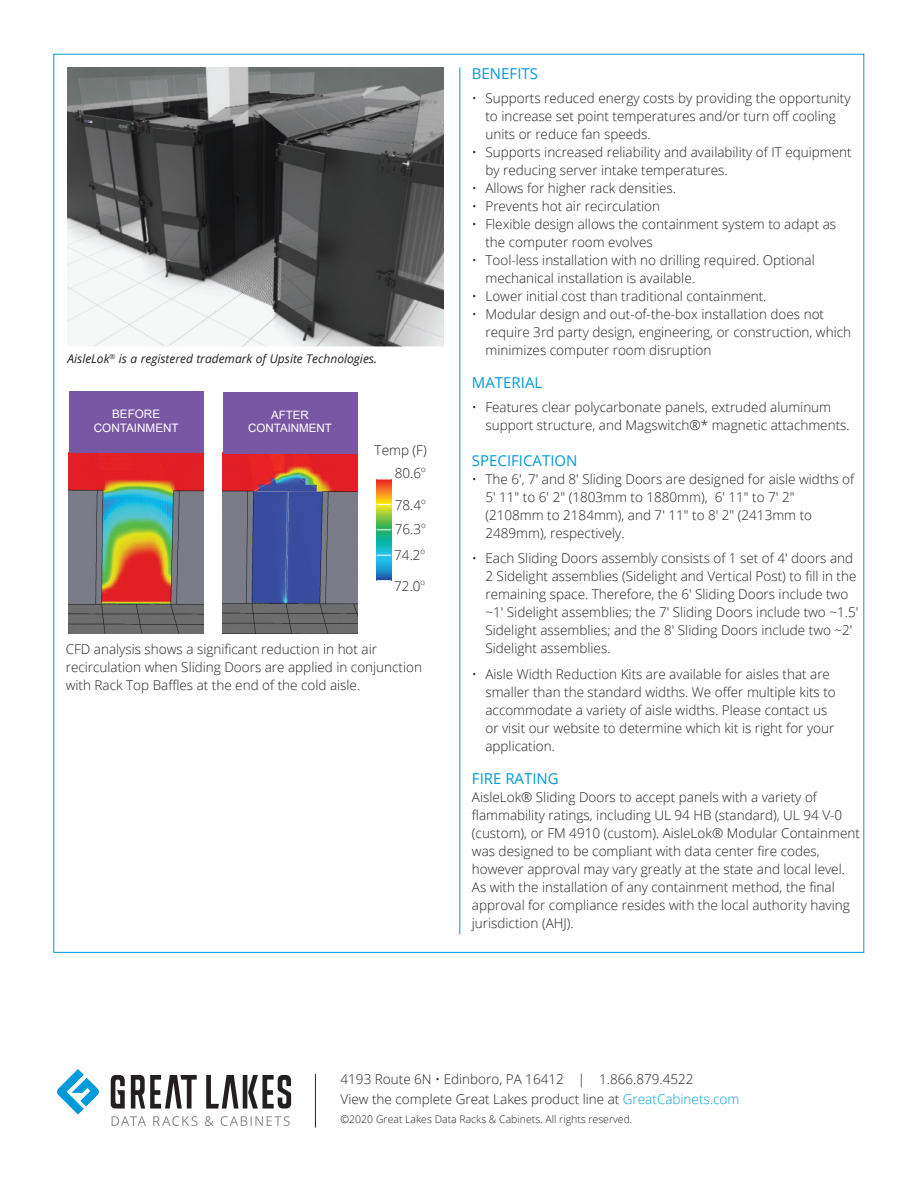
<style>
.page{position:relative;width:918px;height:1188px;background:#fff}
.page>*{position:absolute;margin:0;border:0;box-sizing:border-box;transform-origin:0 0}
.Blue_heading{font:15px "Open Sans";color:#009ada}
.Blue_heading-2{font:300 13.5px/18px "Open Sans";color:#231f20}
.t1{font:italic 12px "Open Sans";color:#231f20}
.t2{font:11.7px "Arial";color:#fff}
.t3{font:11.55px "Arial";color:#fff}
.t4{font:300 10.5px "Open Sans";color:#231f20}
.s1{color:#00a3df}
</style>
<div class="page">
<svg style="left:111px;top:1075px;width:180px;height:34px"></svg>
<svg style="left:112px;top:1116px;width:178px;height:10px"></svg>
<svg style="left:57px;top:1069px;width:42px;height:46px"></svg>
<hr style="left:315px;top:1074px;width:1px;height:54px;background:#231f20">
<hr style="left:459px;top:68px;width:1px;height:866px;background:#009ada">
<img style="left:69px;top:453px;width:134px;height:180px">
<img style="left:223px;top:454px;width:134px;height:179px">
<svg style="left:377px;top:480px;width:14px;height:100px"></svg>
<svg style="left:377px;top:479px;width:14px;height:1px"></svg>
<svg style="left:377px;top:504px;width:14px;height:1px"></svg>
<svg style="left:377px;top:529px;width:14px;height:1px"></svg>
<svg style="left:377px;top:555px;width:14px;height:1px"></svg>
<svg style="left:377px;top:580px;width:14px;height:1px"></svg>
<div style="left:69px;top:392px;width:134px;height:61px;background:#7857a3"></div>
<div style="left:223px;top:392px;width:134px;height:62px;background:#7857a3"></div>
<img style="left:68px;top:68px;width:376px;height:279px">
<p class="t1" style="left:68px;top:351px;width:311px">AisleLok<sup>®</sup> is a registered trademark of Upsite Technologies.</p>
<p class="t2" style="left:112px;top:406px;width:50px">BEFORE</p>
<p class="t2" style="left:94px;top:420px;width:86px">CONTAINMENT</p>
<p class="t3" style="left:271px;top:407px;width:39px">AFTER</p>
<p class="t3" style="left:248px;top:420px;width:85px">CONTAINMENT</p>
<p class="Blue_heading-2" style="left:375px;top:440px;width:54px">Temp (F)</p>
<p class="Blue_heading-2" style="left:395px;top:463px;width:32px">80.6<sup>o</sup></p>
<p class="Blue_heading-2" style="left:395px;top:496px;width:32px">78.4<sup>o</sup></p>
<p class="Blue_heading-2" style="left:395px;top:520px;width:32px">76.3<sup>o</sup></p>
<p class="Blue_heading-2" style="left:394px;top:546px;width:32px">74.2<sup>o</sup></p>
<p class="Blue_heading-2" style="left:394px;top:576px;width:32px">72.0<sup>o</sup></p>
<p class="Blue_heading-2" style="left:66px;top:639px;width:358px">CFD analysis shows a significant reduction in hot air recirculation when Sliding Doors are applied in conjunction with Rack Top Baffles at the end of the cold aisle.</p>
<p class="Blue_heading" style="left:472px;top:63px;width:68px">BENEFITS</p>
<p class="Blue_heading-2" style="left:485px;top:89px;width:367px;text-indent:-14px">• Supports reduced energy costs by providing the opportunity to increase set point temperatures and/or turn off cooling units or reduce fan speeds.</p>
<p class="Blue_heading-2" style="left:485px;top:143px;width:368px;text-indent:-14px">• Supports increased reliability and availability of IT equipment by reducing server intake temperatures.</p>
<p class="Blue_heading-2" style="left:472px;top:179px;width:206px">• Allows for higher rack densities.</p>
<p class="Blue_heading-2" style="left:472px;top:197px;width:190px">• Prevents hot air recirculation</p>
<p class="Blue_heading-2" style="left:472px;top:215px;width:366px">• Flexible design allows the containment system to adapt as</p>
<p class="Blue_heading-2" style="left:485px;top:233px;width:169px">the computer room evolves</p>
<p class="Blue_heading-2" style="left:485px;top:251px;width:331px;text-indent:-14px">• Tool-less installation with no drilling required. Optional mechanical installation is available.</p>
<p class="Blue_heading-2" style="left:472px;top:287px;width:296px">• Lower initial cost than traditional containment.</p>
<p class="Blue_heading-2" style="left:472px;top:305px;width:354px">• Modular design and out-of-the-box installation does not</p>
<p class="Blue_heading-2" style="left:485px;top:323px;width:367px">require 3rd party design, engineering, or construction, which</p>
<p class="Blue_heading-2" style="left:485px;top:341px;width:227px">minimizes computer room disruption</p>
<p class="Blue_heading" style="left:472px;top:372px;width:72px">MATERIAL</p>
<p class="Blue_heading-2" style="left:485px;top:398px;width:366px;text-indent:-14px">• Features clear polycarbonate panels, extruded aluminum support structure, and Magswitch®* magnetic attachments.</p>
<p class="Blue_heading" style="left:472px;top:450px;width:107px">SPECIFICATION</p>
<p class="Blue_heading-2" style="left:485px;top:470px;width:370px;text-indent:-14px">• The 6', 7' and 8' Sliding Doors are designed for aisle widths of 5' 11" to 6' 2" (1803mm to 1880mm), 6' 11" to 7' 2" (2108mm to 2184mm), and 7' 11" to 8' 2" (2413mm to 2489mm), respectively.</p>
<p class="Blue_heading-2" style="left:485px;top:549px;width:374px;text-indent:-14px">• Each Sliding Doors assembly consists of 1 set of 4' doors and 2 Sidelight assemblies (Sidelight and Vertical Post) to fill in the remaining space. Therefore, the 6' Sliding Doors include two ~1' Sidelight assemblies; the 7' Sliding Doors include two ~1.5' Sidelight assemblies; and the 8' Sliding Doors include two ~2' Sidelight assemblies.</p>
<p class="Blue_heading-2" style="left:485px;top:665px;width:352px;text-indent:-14px">• Aisle Width Reduction Kits are available for aisles that are smaller than the standard widths. We offer multiple kits to accommodate a variety of aisle widths. Please contact us or visit our website to determine which kit is right for your application.</p>
<p class="Blue_heading" style="left:472px;top:768px;width:88px">FIRE RATING</p>
<p class="Blue_heading-2" style="left:472px;top:788px;width:390px">AisleLok® Sliding Doors to accept panels with a variety of flammability ratings, including UL 94 HB (standard), UL 94 V-0 (custom), or FM 4910 (custom). AisleLok® Modular Containment was designed to be compliant with data center fire codes, however approval may vary greatly at the state and local level.<br>As with the installation of any containment method, the final approval for compliance resides with the local authority having jurisdiction (AHJ).</p>
<p class="Blue_heading-2" style="left:341px;top:1070px;width:355px">4193 Route 6N • Edinboro, PA 16412 | 1.866.879.4522</p>
<p class="Blue_heading-2" style="left:341px;top:1089px;width:400px">View the complete Great Lakes product line at <span class="s1">GreatCabinets.com</span></p>
<p class="t4" style="left:341px;top:1112px;width:293px">©2020 Great Lakes Data Racks &amp; Cabinets. All rights reserved.</p>
</div>
